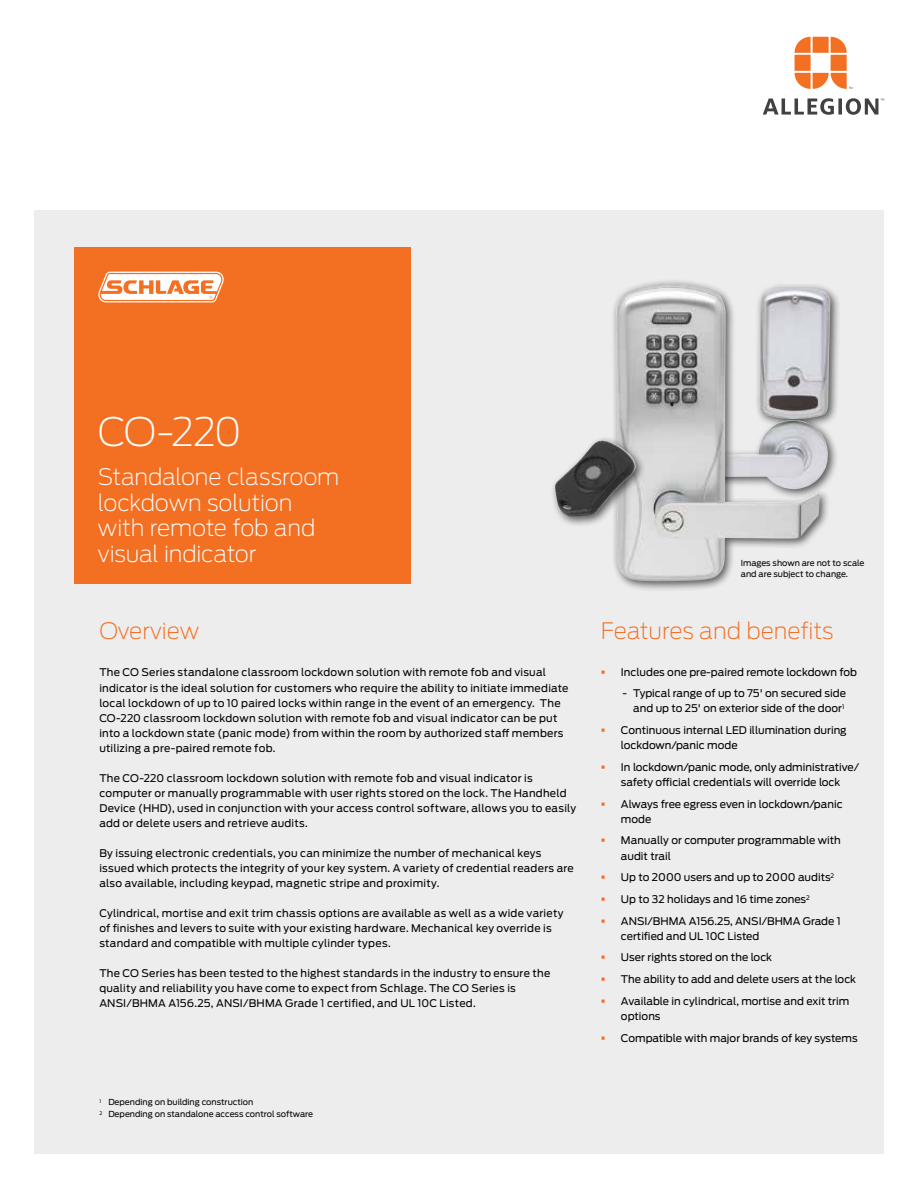
<style>
.page{position:relative;width:918px;height:1188px;background:#fff}
.page>*{position:absolute;margin:0;border:0;box-sizing:border-box;transform-origin:0 0}
.t1{font:200 39px "Antenna";color:#fff}
.t2{font:200 22.5px/25.5px "Antenna";letter-spacing:-.01em;color:#fff}
.t3{font:200 22.5px "Antenna";color:#f36f21}
.t4{font:10.5px/15px "Antenna";letter-spacing:.015em;color:#000}
.t5{font:8.25px/12px "Antenna";color:#000}
.s1{color:#f36f21}
</style>
<div class="page">
<svg style="left:795px;top:37px;width:57px;height:52px"></svg>
<svg style="left:763px;top:98px;width:121px;height:17px"></svg>
<div style="left:34px;top:210px;width:850px;height:944px;background:#ededee"></div>
<div style="left:695px;top:282px;width:146px;height:218px;background:#000;opacity:.65"></div>
<div style="left:611px;top:278px;width:219px;height:314px;background:#000;opacity:.65"></div>
<img style="left:616px;top:284px;width:204px;height:297px">
<div style="left:550px;top:435px;width:96px;height:92px;background:#000;opacity:.65"></div>
<img style="left:555px;top:440px;width:81px;height:77px">
<div style="left:74px;top:247px;width:337px;height:336px;background:#f36f21"></div>
<svg style="left:98px;top:272px;width:126px;height:30px"></svg>
<h1 class="t1" style="left:98px;top:410px;width:145px">CO-220</h1>
<h2 class="t2" style="left:98px;top:464px;width:243px">Standalone classroom lockdown solution with remote fob and visual indicator</h2>
<h2 class="t3" style="left:99px;top:618px;width:101px">Overview</h2>
<p class="t4" style="left:99px;top:665px;width:471px">The CO Series standalone classroom lockdown solution with remote fob and visual indicator is the ideal solution for customers who require the ability to initiate immediate local lockdown of up to 10 paired locks within range in the event of an emergency. The CO-220 classroom lockdown solution with remote fob and visual indicator can be put into a lockdown state (panic mode) from within the room by authorized staff members utilizing a pre-paired remote fob.</p>
<p class="t4" style="left:99px;top:770px;width:478px">The CO-220 classroom lockdown solution with remote fob and visual indicator is computer or manually programmable with user rights stored on the lock. The Handheld Device (HHD), used in conjunction with your access control software, allows you to easily add or delete users and retrieve audits.</p>
<p class="t4" style="left:99px;top:845px;width:476px">By issuing electronic credentials, you can minimize the number of mechanical keys issued which protects the integrity of your key system. A variety of credential readers are also available, including keypad, magnetic stripe and proximity.</p>
<p class="t4" style="left:99px;top:905px;width:466px">Cylindrical, mortise and exit trim chassis options are available as well as a wide variety of finishes and levers to suite with your existing hardware. Mechanical key override is standard and compatible with multiple cylinder types.</p>
<p class="t4" style="left:99px;top:965px;width:452px">The CO Series has been tested to the highest standards in the industry to ensure the quality and reliability you have come to expect from Schlage. The CO Series is<br>ANSI/BHMA A156.25, ANSI/BHMA Grade 1 certified, and UL 10C Listed.</p>
<p class="t5" style="left:99px;top:1096px;width:215px"><sup>1</sup> Depending on building construction<br><sup>2</sup> Depending on standalone access control software</p>
<p class="t5" style="left:741px;top:557px;width:125px;line-height:11.2px">Images shown are not to scale and are subject to change.</p>
<h2 class="t3" style="left:601px;top:618px;width:234px">Features and benefits</h2>
<p class="t4" style="left:601px;top:664px;width:258px"><span class="s1">▪</span> Includes one pre-paired remote lockdown fob</p>
<p class="t4" style="left:622px;top:686px;width:225px;text-align:right">- Typical range of up to 75' on secured side and up to 25' on exterior side of the door<sup>1</sup></p>
<p class="t4" style="left:621px;top:723px;width:227px;text-indent:-20px"><span class="s1">▪</span> Continuous internal LED illumination during lockdown/panic mode</p>
<p class="t4" style="left:601px;top:760px;width:260px;text-align:center"><span class="s1">▪</span> In lockdown/panic mode, only administrative/ safety official credentials will override lock</p>
<p class="t4" style="left:621px;top:796px;width:223px;text-indent:-20px"><span class="s1">▪</span> Always free egress even in lockdown/panic mode</p>
<p class="t4" style="left:621px;top:833px;width:221px;text-indent:-20px"><span class="s1">▪</span> Manually or computer programmable with audit trail</p>
<p class="t4" style="left:601px;top:870px;width:235px"><span class="s1">▪</span> Up to 2000 users and up to 2000 audits<sup>2</sup></p>
<p class="t4" style="left:601px;top:892px;width:211px"><span class="s1">▪</span> Up to 32 holidays and 16 time zones<sup>2</sup></p>
<p class="t4" style="left:621px;top:913px;width:221px;text-indent:-20px"><span class="s1">▪</span> ANSI/BHMA A156.25, ANSI/BHMA Grade 1 certified and UL 10C Listed</p>
<p class="t4" style="left:601px;top:950px;width:173px"><span class="s1">▪</span> User rights stored on the lock</p>
<p class="t4" style="left:601px;top:972px;width:257px"><span class="s1">▪</span> The ability to add and delete users at the lock</p>
<p class="t4" style="left:621px;top:994px;width:230px;text-indent:-20px"><span class="s1">▪</span> Available in cylindrical, mortise and exit trim options</p>
<p class="t4" style="left:601px;top:1030px;width:259px"><span class="s1">▪</span> Compatible with major brands of key systems</p>
</div>
